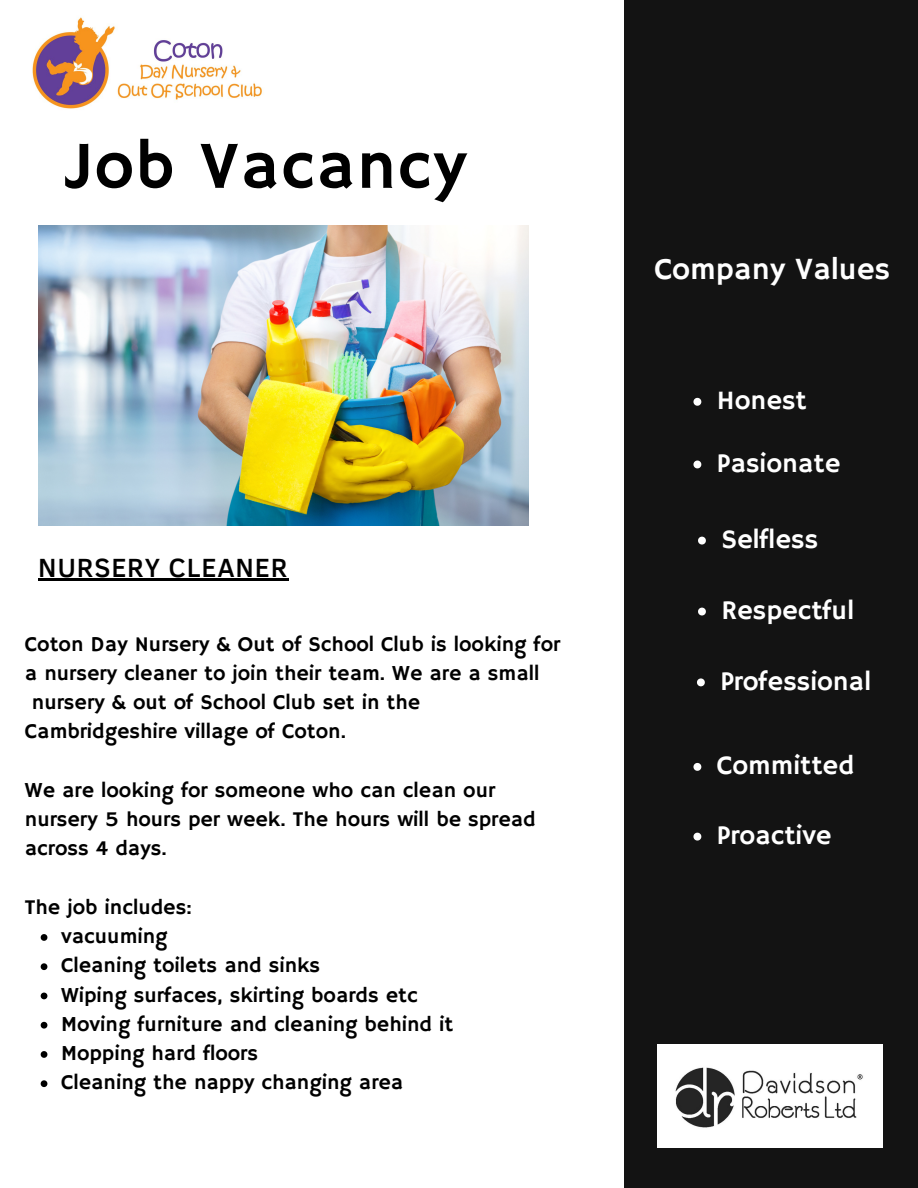
<style>
.page{position:relative;width:918px;height:1188px;background:#fff}
.page>*{position:absolute;margin:0;border:0;box-sizing:border-box;transform-origin:0 0}
.t1{font:67.5px "Hammersmith One";letter-spacing:.02em;color:#000}
.t2{font:30.75px "Hammersmith One";color:#fff}
.t3{font:27px "Hammersmith One";color:#fff}
.t4{font:500 27px "Clear Sans";letter-spacing:.03em;color:#000}
.t5{font:21.3px/29.2px "Hammersmith One";color:#000}
</style>
<div class="page">
<div style="left:624px;top:0;width:294px;height:1188px;background:#131313"></div>
<img style="left:657px;top:1044px;width:225px;height:104px">
<img style="left:32px;top:17px;width:230px;height:92px">
<img style="left:38px;top:226px;width:491px;height:299px">
<hr style="left:38px;top:579px;width:250px;height:2px;background:#000">
<svg style="left:41px;top:934px;width:6px;height:7px"></svg>
<svg style="left:41px;top:963px;width:6px;height:7px"></svg>
<svg style="left:41px;top:993px;width:6px;height:6px"></svg>
<svg style="left:41px;top:1022px;width:6px;height:7px"></svg>
<svg style="left:41px;top:1051px;width:6px;height:7px"></svg>
<svg style="left:41px;top:1080px;width:6px;height:7px"></svg>
<svg style="left:693px;top:398px;width:8px;height:8px"></svg>
<svg style="left:693px;top:461px;width:8px;height:7px"></svg>
<svg style="left:698px;top:537px;width:8px;height:8px"></svg>
<svg style="left:698px;top:608px;width:8px;height:7px"></svg>
<svg style="left:697px;top:678px;width:8px;height:8px"></svg>
<svg style="left:693px;top:763px;width:8px;height:8px"></svg>
<svg style="left:693px;top:833px;width:8px;height:8px"></svg>
<p class="t1" style="left:65px;top:127px;width:403px">Job Vacancy</p>
<p class="t4" style="left:38px;top:547px;width:251px">NURSERY CLEANER</p>
<p class="t5" style="left:25px;top:630px;width:537px">Coton Day Nursery &amp; Out of School Club is looking for</p>
<p class="t5" style="left:25px;top:659px;width:516px">a nursery cleaner to join their team. We are a small</p>
<p class="t5" style="left:32px;top:689px;width:390px">nursery &amp; out of School Club set in the</p>
<p class="t5" style="left:25px;top:718px;width:323px">Cambridgeshire village of Coton.</p>
<p class="t5" style="left:25px;top:776px;width:512px">We are looking for someone who can clean our nursery 5 hours per week. The hours will be spread across 4 days.</p>
<p class="t5" style="left:25px;top:893px;width:168px">The job includes:</p>
<p class="t5" style="left:61px;top:923px;width:108px">vacuuming</p>
<p class="t5" style="left:61px;top:952px;width:261px">Cleaning toilets and sinks</p>
<p class="t5" style="left:61px;top:981px;width:358px">Wiping surfaces, skirting boards etc</p>
<p class="t5" style="left:61px;top:1010px;width:394px">Moving furniture and cleaning behind it</p>
<p class="t5" style="left:61px;top:1040px;width:198px">Mopping hard floors</p>
<p class="t5" style="left:61px;top:1069px;width:344px">Cleaning the nappy changing area</p>
<p class="t2" style="left:654px;top:252px;width:237px">Company Values</p>
<p class="t3" style="left:717px;top:385px;width:92px">Honest</p>
<p class="t3" style="left:717px;top:447px;width:125px">Pasionate</p>
<p class="t3" style="left:721px;top:524px;width:98px">Selfless</p>
<p class="t3" style="left:721px;top:595px;width:134px">Respectful</p>
<p class="t3" style="left:720px;top:665px;width:152px">Professional</p>
<p class="t3" style="left:717px;top:750px;width:139px">Committed</p>
<p class="t3" style="left:717px;top:820px;width:116px">Proactive</p>
</div>
